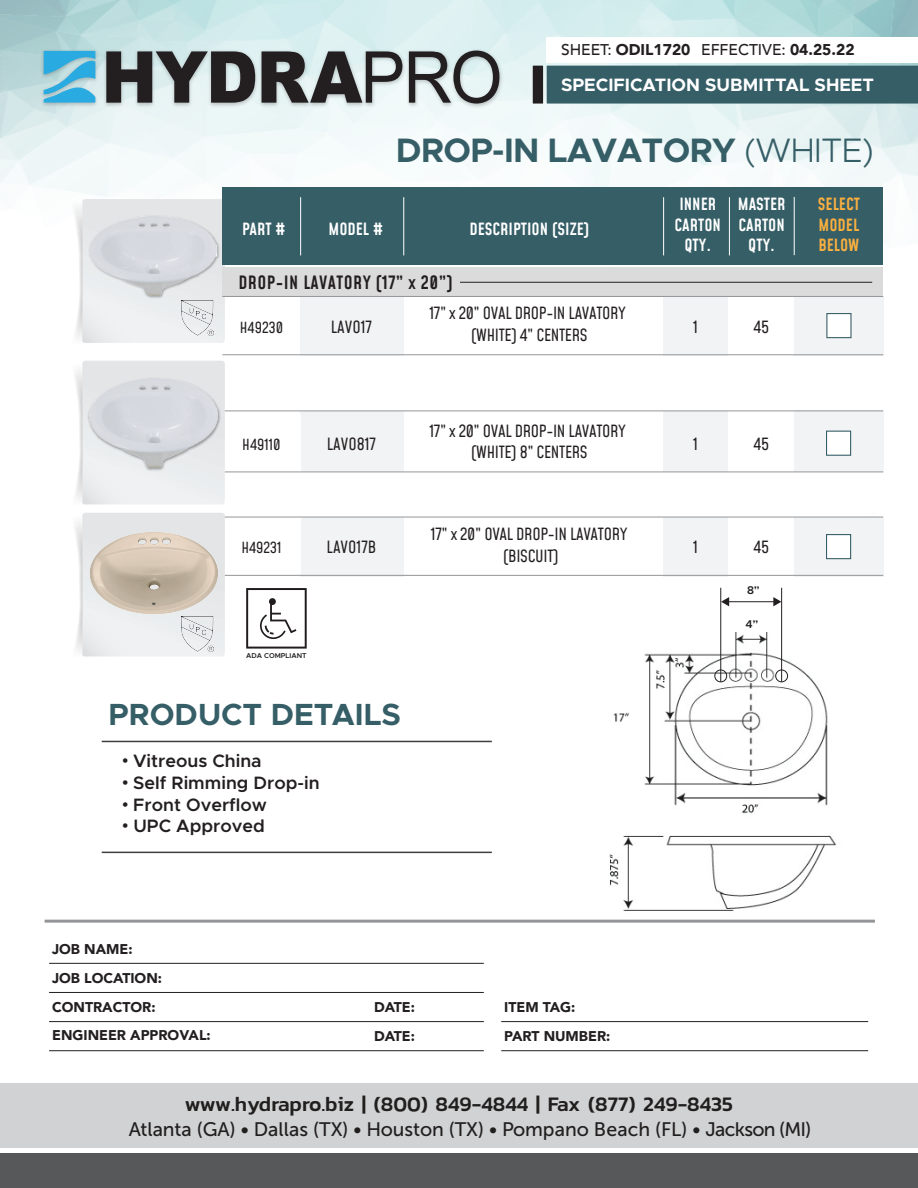
<style>
.page{position:relative;width:918px;height:1188px;background:#fff}
.page>*{position:absolute;margin:0;border:0;box-sizing:border-box;transform-origin:0 0}
.t1{font:700 34.05px "Metropolis";letter-spacing:-.02em;color:#365e67}
.t2{font:700 30.75px "Metropolis";color:#365e67}
.t3{font:500 21px "Kanit";color:#211e1e}
.t4{font:19.5px "Museo Sans 500";color:#211e1e}
.t5{font:600 18px "Metropolis";color:#231f20}
.t6{font:700 18px "Metropolis";color:#fff}
.t7{font:500 18px "Mohave";letter-spacing:.025em;color:#231f20}
.t8{font:16.5px/21.8px "Mohave";letter-spacing:-.02em;color:#231f20;text-align:center}
.t9{font:500 16.5px/20.7px "Mohave";color:#fff;text-align:center}
.t10{font:500 16.5px/20.7px "Mohave";color:#fbb03f;text-align:justify}
.t11{font:16.5px "Mohave";color:#231f20}
.t12{font:500 15.6px "Avenir";color:#231f20}
.t13{font:15px "Mohave";color:#231f20}
.t14{font:900 14.1px/28.8px "Avenir";color:#231f20}
.t15{font:600 11.25px "Metropolis";color:#231f20}
.t16{font:600 7.05px "Metropolis";color:#211d1e}
.s1{font-weight:900}
.s2{font-weight:300}
.s3{font-family:"Arial";font-weight:400}
</style>
<div class="page">
<img style="left:0;top:0;width:918px;height:347px">
<div style="left:0;top:1084px;width:918px;height:64px;background:#d1d2d4"></div>
<div style="left:0;top:1154px;width:918px;height:34px;background:#57585a"></div>
<div style="left:547px;top:37px;width:371px;height:26px;background:#fff"></div>
<img style="left:38px;top:46px;width:467px;height:64px">
<svg style="left:44px;top:51px;width:51px;height:52px;background:#5eb9dd"></svg>
<svg style="left:106px;top:51px;width:149px;height:52px;background:#6d7172"></svg>
<svg style="left:262px;top:51px;width:140px;height:52px;background:#787b7c"></svg>
<svg style="left:409px;top:51px;width:90px;height:53px;background:#99a0a0"></svg>
<div style="left:547px;top:66px;width:371px;height:38px;background:#365e67"></div>
<div style="left:533px;top:66px;width:10px;height:38px;background:#231f20"></div>
<hr style="left:102px;top:741px;width:390px;height:1px;background:#3e3e3f">
<hr style="left:102px;top:852px;width:390px;height:1px;background:#3e3e3f">
<div style="left:664px;top:296px;width:64px;height:60px;background:#f2f3f4"></div>
<div style="left:794px;top:296px;width:89px;height:60px;background:#f2f3f4"></div>
<svg style="left:70px;top:199px;width:155px;height:145px"></svg>
<div style="left:82px;top:199px;width:139px;height:144px;background:#edeff0;border-radius:2px"></div>
<div style="left:222px;top:187px;width:661px;height:77px;background:#365e67"></div>
<div style="left:301px;top:296px;width:103px;height:60px;background:#f2f3f4"></div>
<div style="left:222px;top:267px;width:661px;height:29px;background:#dcdbdb"></div>
<hr style="left:460px;top:282px;width:412px;height:1px;background:#231f20">
<div style="left:826px;top:313px;width:26px;height:25px;background:#fff;border:1px solid #365e67"></div>
<hr style="left:222px;top:354px;width:661px;height:1px;background:#939598">
<hr style="left:300px;top:197px;width:1px;height:58px;background:#fff">
<hr style="left:403px;top:197px;width:1px;height:58px;background:#fff">
<hr style="left:729px;top:197px;width:1px;height:58px;background:#fff">
<hr style="left:794px;top:197px;width:1px;height:58px;background:#fff">
<hr style="left:222px;top:296px;width:661px;height:1px;background:#939598">
<hr style="left:663px;top:197px;width:1px;height:58px;background:#fff">
<div style="left:664px;top:411px;width:64px;height:61px;background:#f2f3f4"></div>
<div style="left:794px;top:411px;width:89px;height:61px;background:#f2f3f4"></div>
<div style="left:301px;top:411px;width:103px;height:61px;background:#f2f3f4"></div>
<hr style="left:222px;top:472px;width:661px;height:1px;background:#939598">
<hr style="left:222px;top:411px;width:661px;height:1px;background:#939598">
<div style="left:826px;top:431px;width:25px;height:25px;background:#fff;border:1px solid #365e67"></div>
<div style="left:664px;top:517px;width:64px;height:59px;background:#f2f3f4"></div>
<div style="left:794px;top:517px;width:89px;height:59px;background:#f2f3f4"></div>
<div style="left:301px;top:517px;width:103px;height:59px;background:#f2f3f4"></div>
<hr style="left:222px;top:575px;width:661px;height:1px;background:#939598">
<hr style="left:222px;top:517px;width:661px;height:1px;background:#939598">
<div style="left:826px;top:534px;width:25px;height:25px;background:#fff;border:1px solid #365e67"></div>
<img style="left:82px;top:207px;width:144px;height:98px">
<img style="left:85px;top:210px;width:136px;height:90px">
<img style="left:606px;top:632px;width:236px;height:288px">
<svg style="left:75px;top:361px;width:150px;height:144px"></svg>
<div style="left:82px;top:361px;width:139px;height:143px;background:#ebeeef;border-radius:2px"></div>
<img style="left:221px;top:372px;width:5px;height:103px">
<img style="left:87px;top:374px;width:135px;height:97px">
<svg style="left:75px;top:513px;width:150px;height:144px"></svg>
<div style="left:82px;top:513px;width:139px;height:143px;background:#eaedee;border-radius:2px"></div>
<img style="left:90px;top:532px;width:128px;height:85px">
<img style="left:182px;top:301px;width:32px;height:34px">
<img style="left:182px;top:617px;width:32px;height:34px">
<hr style="left:720px;top:588px;width:1px;height:94px;background:#231f20">
<hr style="left:781px;top:588px;width:1px;height:94px;background:#231f20">
<hr style="left:728px;top:601px;width:47px;height:1px;background:#231f20">
<svg style="left:721px;top:597px;width:8px;height:9px"></svg>
<svg style="left:773px;top:597px;width:8px;height:9px"></svg>
<div style="left:715px;top:670px;width:12px;height:12px;border:1px solid #231f20;border-radius:50%"></div>
<div style="left:775px;top:670px;width:13px;height:12px;border:1px solid #231f20;border-radius:50%"></div>
<svg style="left:749px;top:632px;width:9px;height:3px"></svg>
<hr style="left:501px;top:1021px;width:367px;height:1px;background:#231f20">
<hr style="left:501px;top:1050px;width:367px;height:1px;background:#231f20">
<hr style="left:49px;top:963px;width:435px;height:1px;background:#231f20">
<hr style="left:49px;top:992px;width:435px;height:1px;background:#231f20">
<hr style="left:49px;top:1021px;width:435px;height:1px;background:#231f20">
<hr style="left:49px;top:1050px;width:435px;height:1px;background:#231f20">
<hr style="left:45px;top:920px;width:830px;height:3px;background:#939598">
<svg style="left:246px;top:588px;width:61px;height:61px"></svg>
<p class="t12" style="left:561px;top:36px;width:295px">SHEET: <span class="s1">ODIL1720</span> EFFECTIVE: <span class="s1">04.25.22</span></p>
<p class="t6" style="left:561px;top:73px;width:314px">SPECIFICATION SUBMITTAL SHEET</p>
<p class="t9" style="left:242px;top:220px;width:45px">PART #</p>
<p class="t9" style="left:329px;top:220px;width:56px">MODEL #</p>
<h1 class="t1" style="left:396px;top:129px;width:480px">DROP-IN LAVATORY <span class="s2">(WHITE)</span></h1>
<p class="t9" style="left:469px;top:220px;width:121px">DESCRIPTION (SIZE)</p>
<p class="t9" style="left:675px;top:195px;width:48px">INNER<br>CARTON<br>QTY.</p>
<p class="t9" style="left:738px;top:195px;width:49px">MASTER<br>CARTON<br>QTY.</p>
<p class="t10" style="left:818px;top:195px;width:44px">SELECT MODEL BELOW</p>
<p class="t7" style="left:239px;top:271px;width:216px">DROP-IN LAVATORY (17” x 20”)</p>
<p class="t8" style="left:429px;top:304px;width:198px">17” x 20” OVAL DROP-IN LAVATORY (WHITE) 4” CENTERS</p>
<p class="t13" style="left:240px;top:318px;width:45px">H49230</p>
<p class="t8" style="left:331px;top:317px;width:43px">LAVO17</p>
<p class="t8" style="left:753px;top:317px;width:17px">45</p>
<p class="t8" style="left:693px;top:317px;width:6px">1</p>
<p class="t8" style="left:429px;top:421px;width:198px">17” x 20” OVAL DROP-IN LAVATORY (WHITE) 8” CENTERS</p>
<p class="t13" style="left:242px;top:435px;width:40px">H49110</p>
<p class="t11" style="left:327px;top:434px;width:51px">LAVO817</p>
<p class="t8" style="left:693px;top:434px;width:6px">1</p>
<p class="t8" style="left:753px;top:434px;width:17px">45</p>
<p class="t8" style="left:431px;top:524px;width:198px">17” x 20” OVAL DROP-IN LAVATORY (BISCUIT)</p>
<p class="t13" style="left:241px;top:538px;width:42px">H49231</p>
<p class="t11" style="left:327px;top:537px;width:51px">LAVO17B</p>
<p class="t8" style="left:693px;top:538px;width:6px">1</p>
<p class="t8" style="left:753px;top:538px;width:17px">45</p>
<p class="t15" style="left:747px;top:583px;width:14px">8”</p>
<p class="t16" style="left:246px;top:651px;width:62px">ADA COMPLIANT</p>
<h2 class="t2" style="left:109px;top:695px;width:294px">PRODUCT DETAILS</h2>
<p class="t5" style="left:122px;top:750px;width:141px"><span class="s3">•</span> Vitreous China</p>
<p class="t5" style="left:122px;top:772px;width:199px"><span class="s3">•</span> Self Rimming Drop-in</p>
<p class="t5" style="left:122px;top:793px;width:147px"><span class="s3">•</span> Front Overflow</p>
<p class="t5" style="left:122px;top:815px;width:144px"><span class="s3">•</span> UPC Approved</p>
<p class="t15" style="left:745px;top:617px;width:14px">4”</p>
<p class="t14" style="left:52px;top:934px;width:160px">JOB NAME:<br>JOB LOCATION:<br>CONTRACTOR:<br>ENGINEER APPROVAL:</p>
<p class="t14" style="left:374px;top:992px;width:43px">DATE:<br>DATE:</p>
<p class="t14" style="left:504px;top:992px;width:108px">ITEM TAG:<br>PART NUMBER:</p>
<p class="t3" style="left:185px;top:1088px;width:550px">www.hydrapro.biz | (800) 849-4844 | Fax (877) 249-8435</p>
<p class="t4" style="left:129px;top:1119px;width:684px">Atlanta (GA) • Dallas (TX) • Houston (TX) • Pompano Beach (FL) • Jackson (MI)</p>
</div>
